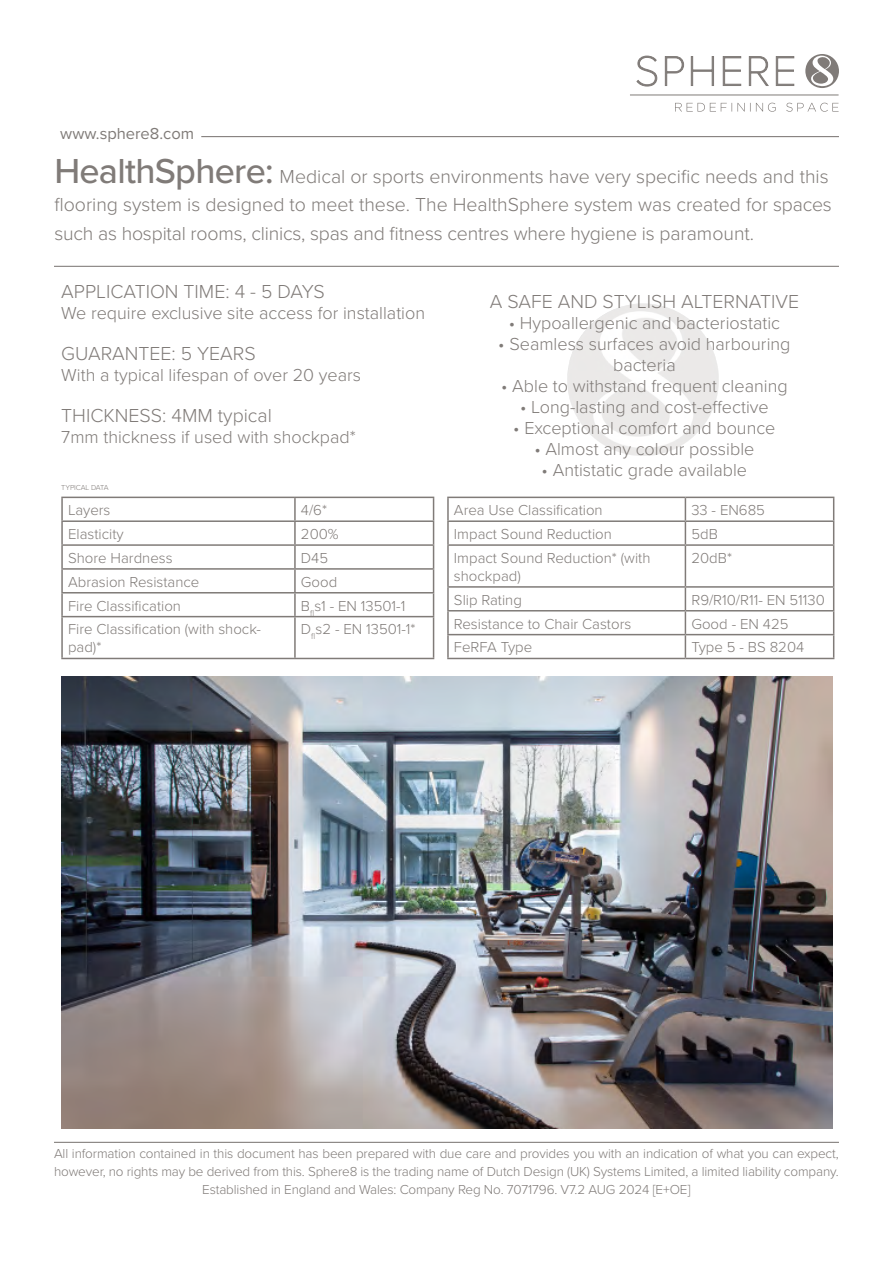
<style>
.page{position:relative;width:893px;height:1263px;background:#fff}
.page>*{position:absolute;margin:0;border:0;box-sizing:border-box;transform-origin:0 0}
.t1{font:300 19.5px/28.5px "Proxima Nova";color:#807b78}
.t2{font:300 18px/21px "Proxima Nova";color:#807b78;text-align:center}
.t3{font:16.5px "Proxima Nova";color:#807b78}
.t4{font:300 15px/18px "Proxima Nova";color:#807b78}
.t5{font:300 13.5px/18px "Proxima Nova";letter-spacing:-.01em;color:#807b78;text-align:center}
.t6{font:300 7.5px "Proxima Nova";letter-spacing:-.01em;color:#807b78}
.s1{font-weight:500;font-size:36px}
</style>
<div class="page">
<hr style="left:630px;top:95px;width:209px;height:1px;background:#807b78">
<svg style="left:675px;top:103px;width:164px;height:9px"></svg>
<div style="left:805px;top:54px;width:34px;height:34px;background:#807b78;border-radius:50%"></div>
<svg style="left:811px;top:55px;width:22px;height:31px"></svg>
<svg style="left:637px;top:56px;width:157px;height:30px"></svg>
<hr style="left:54px;top:1142px;width:785px;height:1px;background:#807b78">
<hr style="left:201px;top:136px;width:638px;height:1px;background:#807b78">
<hr style="left:54px;top:266px;width:785px;height:1px;background:#807b78">
<img style="left:567px;top:303px;width:152px;height:153px">
<img style="left:62px;top:676px;width:771px;height:452px">
<hr style="left:61px;top:497px;width:234px;height:1px;background:#807b78">
<hr style="left:61px;top:498px;width:2px;height:22px;background:#807b78">
<hr style="left:295px;top:497px;width:139px;height:1px;background:#807b78">
<hr style="left:294px;top:498px;width:2px;height:22px;background:#807b78">
<hr style="left:61px;top:520px;width:234px;height:2px;background:#807b78">
<hr style="left:61px;top:522px;width:2px;height:22px;background:#807b78">
<hr style="left:295px;top:520px;width:139px;height:2px;background:#807b78">
<hr style="left:294px;top:522px;width:2px;height:22px;background:#807b78">
<hr style="left:61px;top:544px;width:234px;height:2px;background:#807b78">
<hr style="left:61px;top:546px;width:2px;height:22px;background:#807b78">
<hr style="left:295px;top:544px;width:139px;height:2px;background:#807b78">
<hr style="left:294px;top:546px;width:2px;height:22px;background:#807b78">
<hr style="left:61px;top:568px;width:234px;height:2px;background:#807b78">
<hr style="left:61px;top:570px;width:2px;height:22px;background:#807b78">
<hr style="left:295px;top:568px;width:139px;height:2px;background:#807b78">
<hr style="left:294px;top:570px;width:2px;height:22px;background:#807b78">
<hr style="left:61px;top:592px;width:234px;height:1px;background:#807b78">
<hr style="left:61px;top:593px;width:2px;height:23px;background:#807b78">
<hr style="left:295px;top:592px;width:139px;height:1px;background:#807b78">
<hr style="left:294px;top:593px;width:2px;height:23px;background:#807b78">
<svg style="left:433px;top:498px;width:1px;height:118px"></svg>
<hr style="left:61px;top:616px;width:234px;height:1px;background:#807b78">
<hr style="left:61px;top:617px;width:2px;height:41px;background:#807b78">
<hr style="left:295px;top:616px;width:139px;height:1px;background:#807b78">
<hr style="left:294px;top:617px;width:2px;height:41px;background:#807b78">
<hr style="left:433px;top:617px;width:1px;height:41px;background:#807b78">
<hr style="left:61px;top:658px;width:234px;height:1px;background:#807b78">
<hr style="left:295px;top:658px;width:139px;height:1px;background:#807b78">
<hr style="left:447px;top:497px;width:238px;height:1px;background:#807b78">
<hr style="left:447px;top:498px;width:2px;height:22px;background:#807b78">
<hr style="left:685px;top:497px;width:149px;height:1px;background:#807b78">
<hr style="left:447px;top:520px;width:238px;height:2px;background:#807b78">
<hr style="left:447px;top:522px;width:2px;height:22px;background:#807b78">
<hr style="left:685px;top:520px;width:149px;height:2px;background:#807b78">
<svg style="left:685px;top:498px;width:1px;height:46px"></svg>
<svg style="left:833px;top:498px;width:1px;height:46px"></svg>
<hr style="left:447px;top:544px;width:238px;height:2px;background:#807b78">
<hr style="left:447px;top:546px;width:2px;height:40px;background:#807b78">
<hr style="left:685px;top:544px;width:149px;height:2px;background:#807b78">
<hr style="left:685px;top:546px;width:1px;height:40px;background:#807b78">
<hr style="left:833px;top:546px;width:1px;height:40px;background:#807b78">
<hr style="left:447px;top:586px;width:238px;height:2px;background:#807b78">
<hr style="left:447px;top:588px;width:2px;height:22px;background:#807b78">
<hr style="left:685px;top:586px;width:149px;height:2px;background:#807b78">
<hr style="left:447px;top:610px;width:238px;height:1px;background:#807b78">
<hr style="left:447px;top:611px;width:2px;height:23px;background:#807b78">
<hr style="left:685px;top:610px;width:149px;height:1px;background:#807b78">
<hr style="left:447px;top:634px;width:238px;height:1px;background:#807b78">
<hr style="left:447px;top:635px;width:2px;height:23px;background:#807b78">
<hr style="left:685px;top:634px;width:149px;height:1px;background:#807b78">
<svg style="left:685px;top:588px;width:1px;height:70px"></svg>
<svg style="left:833px;top:588px;width:1px;height:70px"></svg>
<hr style="left:447px;top:658px;width:238px;height:1px;background:#807b78">
<hr style="left:685px;top:658px;width:149px;height:1px;background:#807b78">
<p class="t3" style="left:60px;top:122px;width:135px">www.sphere8.com</p>
<p class="t1" style="left:54px;top:161px;width:779px"><span class="s1">HealthSphere:</span> Medical or sports environments have very specific needs and this flooring system is designed to meet these. The HealthSphere system was created for spaces such as hospital rooms, clinics, spas and fitness centres where hygiene is paramount.</p>
<h1 class="t1" style="left:61px;top:276px;width:265px">APPLICATION TIME: 4 - 5 DAYS</h1>
<p class="t2" style="left:61px;top:302px;width:365px">We require exclusive site access for installation</p>
<h1 class="t1" style="left:61px;top:338px;width:196px">GUARANTEE: 5 YEARS</h1>
<p class="t2" style="left:61px;top:363px;width:301px">With a typical lifespan of over 20 years</p>
<h1 class="t1" style="left:61px;top:400px;width:212px">THICKNESS: 4MM typical</h1>
<p class="t2" style="left:61px;top:426px;width:296px">7mm thickness if used with shockpad*</p>
<p class="t6" style="left:61px;top:482px;width:49px">TYPICAL DATA</p>
<p class="t4" style="left:68px;top:500px;width:44px">Layers</p>
<p class="t4" style="left:301px;top:500px;width:28px">4/6*</p>
<p class="t4" style="left:68px;top:524px;width:57px">Elasticity</p>
<p class="t4" style="left:301px;top:524px;width:39px">200%</p>
<p class="t4" style="left:68px;top:548px;width:106px">Shore Hardness</p>
<p class="t4" style="left:301px;top:548px;width:29px">D45</p>
<p class="t4" style="left:68px;top:572px;width:133px">Abrasion Resistance</p>
<p class="t4" style="left:301px;top:572px;width:38px">Good</p>
<p class="t4" style="left:68px;top:596px;width:114px">Fire Classification</p>
<p class="t4" style="left:301px;top:596px;width:106px">B<sub>fl</sub>s1 - EN 13501-1</p>
<p class="t4" style="left:68px;top:620px;width:194px">Fire Classification (with shock&shy;pad)*</p>
<p class="t4" style="left:301px;top:620px;width:116px">D<sub>fl</sub>s2 - EN 13501-1*</p>
<h1 class="t1" style="left:490px;top:286px;width:311px">A SAFE AND STYLISH ALTERNATIVE</h1>
<p class="t2" style="left:509px;top:311px;width:273px">• Hypoallergenic and bacteriostatic</p>
<p class="t2" style="left:498px;top:332px;width:294px">• Seamless surfaces avoid harbouring bacteria</p>
<p class="t2" style="left:501px;top:374px;width:288px">• Able to withstand frequent cleaning</p>
<p class="t2" style="left:520px;top:395px;width:250px">• Long-lasting and cost-effective</p>
<p class="t2" style="left:513px;top:416px;width:264px">• Exceptional comfort and bounce</p>
<p class="t2" style="left:534px;top:437px;width:222px">• Almost any colour possible</p>
<p class="t2" style="left:542px;top:458px;width:207px">• Antistatic grade available</p>
<p class="t4" style="left:454px;top:500px;width:150px">Area Use Classification</p>
<p class="t4" style="left:691px;top:500px;width:75px">33 - EN685</p>
<p class="t4" style="left:454px;top:524px;width:159px">Impact Sound Reduction</p>
<p class="t4" style="left:691px;top:524px;width:28px">5dB</p>
<p class="t4" style="left:454px;top:548px;width:198px">Impact Sound Reduction* (with shockpad)</p>
<p class="t4" style="left:691px;top:548px;width:42px">20dB*</p>
<p class="t4" style="left:454px;top:590px;width:69px">Slip Rating</p>
<p class="t4" style="left:691px;top:590px;width:135px">R9/R10/R11- EN 51130</p>
<p class="t4" style="left:454px;top:614px;width:179px">Resistance to Chair Castors</p>
<p class="t4" style="left:691px;top:614px;width:99px">Good - EN 425</p>
<p class="t4" style="left:454px;top:638px;width:80px">FeRFA Type</p>
<p class="t4" style="left:691px;top:638px;width:114px">Type 5 - BS 8204</p>
<p class="t5" style="left:54px;top:1144px;width:786px">All information contained in this document has been prepared with due care and provides you with an indication of what you can expect, however, no rights may be derived from this. Sphere8 is the trading name of Dutch Design (UK) Systems Limited, a limited liability company.<br>Established in England and Wales: Company Reg No. 7071796. V7.2 AUG 2024 [E+OE]</p>
</div>
